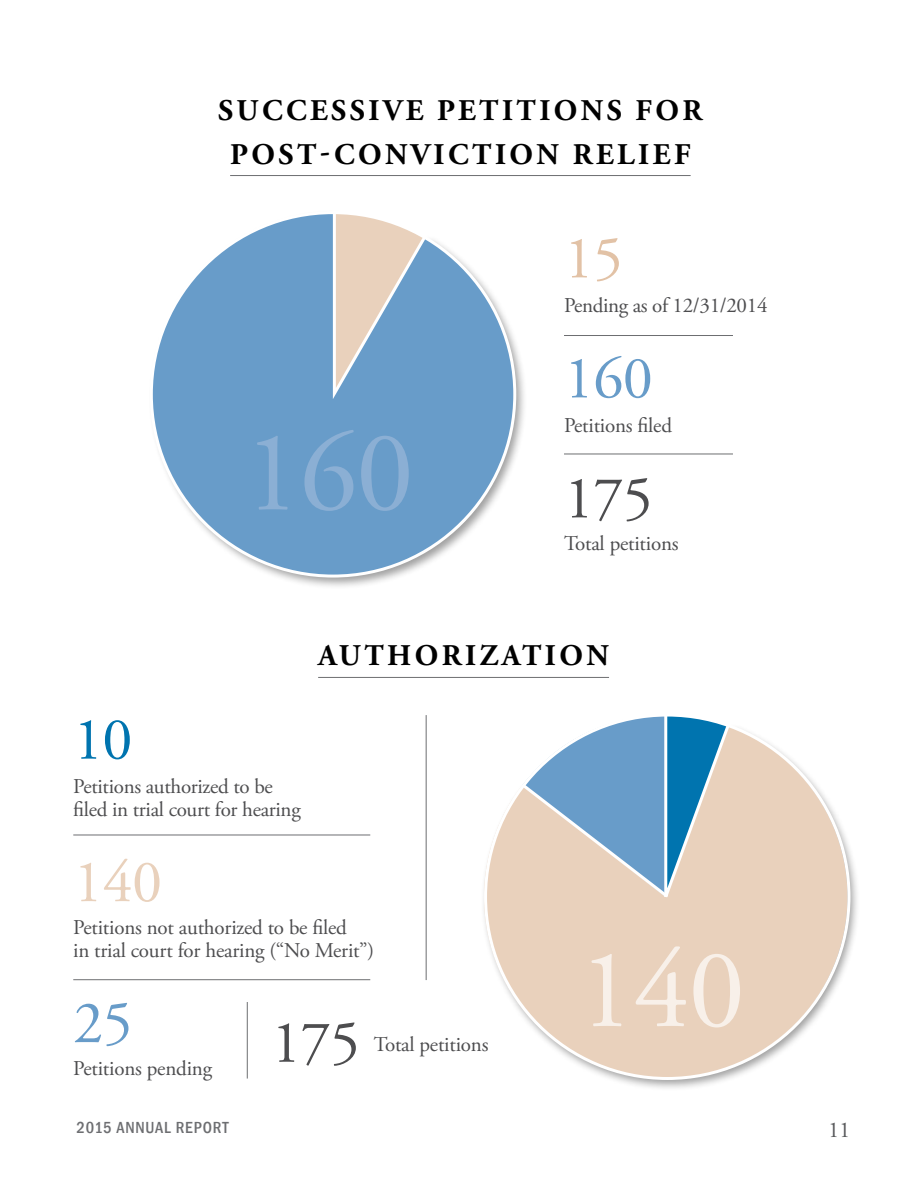
<style>
.page{position:relative;width:918px;height:1188px;background:#fff}
.page>*{position:absolute;margin:0;border:0;box-sizing:border-box;transform-origin:0 0}
.t1{font:60px "Adobe Garamond Pro";letter-spacing:-.01em;color:#4d4d4f}
.t2{font:60px "Adobe Garamond Pro";color:#689cc9}
.t3{font:60px "Adobe Garamond Pro";color:#e9d1bc}
.t4{font:60px "Adobe Garamond Pro";color:#e2c2a6}
.t5{font:60px "Adobe Garamond Pro";color:#0074af}
.t6{font:700 30px "Adobe Garamond Pro";letter-spacing:.115em;color:#000}
.t7{font:22.5px "Adobe Garamond Pro";color:#58595b}
.t8{font:21px/22.5px "Adobe Garamond Pro";letter-spacing:-.01em;color:#4d4d4f}
.t9{font:500 condensed 16.5px "Franklin Gothic";letter-spacing:.05em;color:#6d6e71}
</style>
<div class="page">
<hr style="left:230px;top:175px;width:461px;height:1px;background:#6d6e71">
<hr style="left:564px;top:335px;width:169px;height:1px;background:#6d6e71">
<hr style="left:564px;top:454px;width:169px;height:1px;background:#6d6e71">
<hr style="left:73px;top:835px;width:297px;height:1px;background:#6d6e71">
<hr style="left:73px;top:979px;width:297px;height:1px;background:#6d6e71">
<hr style="left:426px;top:715px;width:1px;height:265px;background:#6d6e71">
<hr style="left:247px;top:1002px;width:1px;height:77px;background:#6d6e71">
<svg style="left:154px;top:215px;width:370px;height:372px;fill:#689cc9"></svg>
<svg style="left:330px;top:215px;width:99px;height:183px;background:#afbdc8"></svg>
<svg style="left:483px;top:728px;width:374px;height:360px;fill:#e9d1bc"></svg>
<hr style="left:318px;top:677px;width:291px;height:1px;background:#6d6e71">
<svg style="left:257px;top:430px;width:152px;height:81px;background:#71a1cb"></svg>
<svg style="left:591px;top:946px;width:149px;height:81px;background:#ecd8c7"></svg>
<svg style="left:520px;top:716px;width:212px;height:198px;background:#a4b9c7"></svg>
<h2 class="t6" style="left:218px;top:93px;width:486px">SUCCESSIVE PETITIONS FOR</h2>
<h2 class="t6" style="left:230px;top:137px;width:462px">POST-CONVICTION RELIEF</h2>
<h1 class="t4" style="left:564px;top:222px;width:61px">15</h1>
<p class="t8" style="left:564px;top:295px;width:205px">Pending as of 12/31/2014</p>
<h1 class="t2" style="left:564px;top:342px;width:90px">160</h1>
<p class="t8" style="left:564px;top:415px;width:110px">Petitions filed</p>
<h1 class="t1" style="left:564px;top:462px;width:90px">175</h1>
<p class="t8" style="left:564px;top:533px;width:116px">Total petitions</p>
<h2 class="t6" style="left:318px;top:638px;width:292px">AUTHORIZATION</h2>
<h1 class="t5" style="left:73px;top:704px;width:61px">10</h1>
<p class="t8" style="left:73px;top:776px;width:229px">Petitions authorized to be filed in trial court for hearing</p>
<h1 class="t3" style="left:73px;top:846px;width:90px">140</h1>
<p class="t8" style="left:73px;top:917px;width:302px">Petitions not authorized to be filed<br>in trial court for hearing (“No Merit”)</p>
<h1 class="t2" style="left:73px;top:987px;width:61px">25</h1>
<p class="t8" style="left:73px;top:1058px;width:140px">Petitions pending</p>
<h1 class="t1" style="left:271px;top:1007px;width:90px">175</h1>
<p class="t8" style="left:374px;top:1034px;width:116px">Total petitions</p>
<p class="t9" style="left:76px;top:1117px;width:154px">2015 ANNUAL REPORT</p>
<p class="t7" style="left:828px;top:1116px;width:24px">11</p>
</div>
